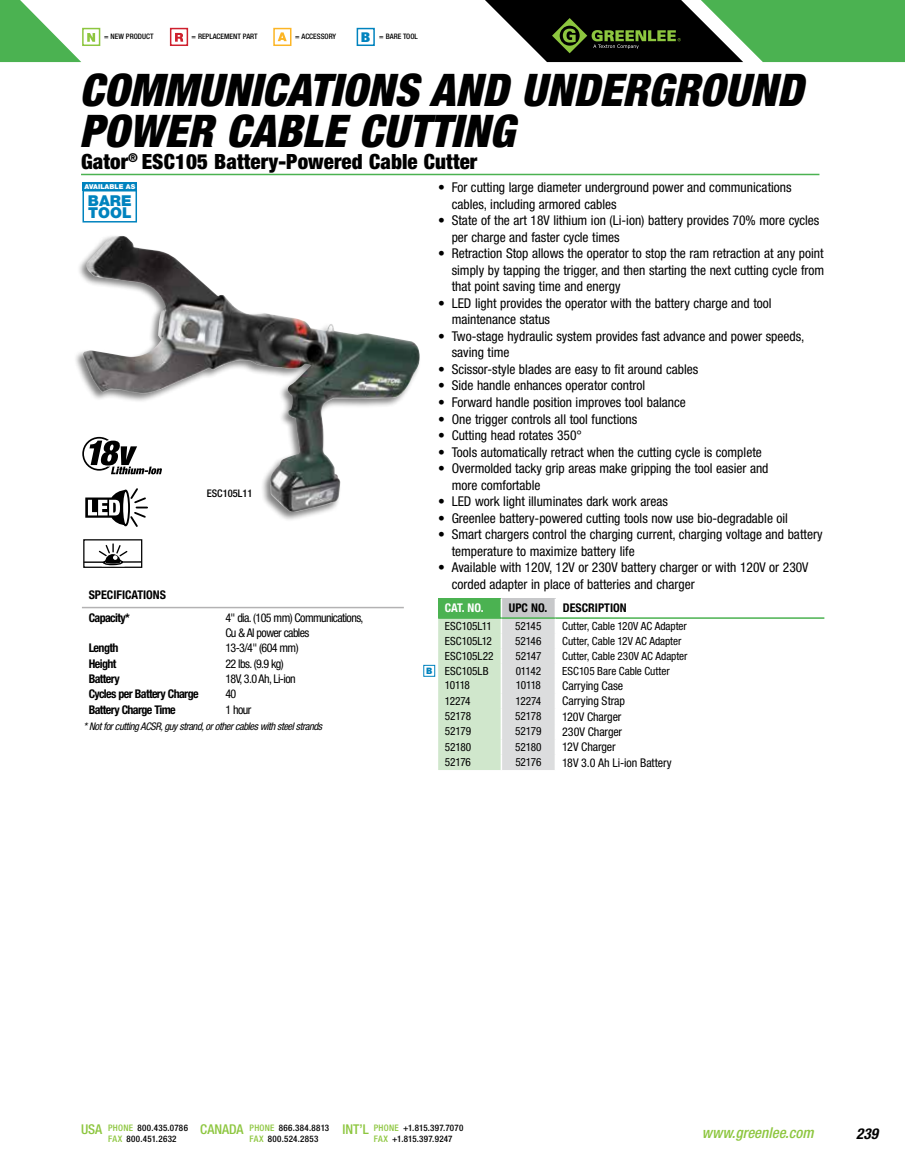
<style>
.page{position:relative;width:905px;height:1175px;background:#fff}
.page>*{position:absolute;margin:0;border:0;box-sizing:border-box;transform-origin:0 0}
.t1{font:italic 900 condensed 45px/41.1px "Helvetica Neue LT Std";letter-spacing:.005em;color:#000}
.t2{font:900 condensed 21px "Helvetica Neue LT Std";letter-spacing:.005em;color:#000}
.t3{font:italic 500 condensed 15px "Helvetica Neue LT Std";color:#8dc63f}
.t4{font:900 15px/12px "Helvetica Neue LT Std";color:#0083be}
.t5{font:italic 700 condensed 15px "Helvetica Neue LT Std";color:#000}
.t6{font:condensed 13.5px/16.5px "Helvetica Neue LT Std";color:#000}
.t7{font:500 condensed 13.5px "Helvetica Neue LT Std";color:#8dc63f}
.t8{font:condensed 12px "Helvetica Neue LT Std";letter-spacing:-.015em;color:#000}
.t9{font:700 condensed 12px "Helvetica Neue LT Std";letter-spacing:-.05em;color:#000}
.t10{font:condensed 12px/15px "Helvetica Neue LT Std";letter-spacing:-.05em;color:#000}
.t11{font:700 condensed 12px/22.8px "Helvetica Neue LT Std";color:#000}
.t12{font:700 condensed 12px "Helvetica Neue LT Std";color:#fff}
.t13{font:condensed 11.25px "Helvetica Neue LT Std";letter-spacing:-.005em;color:#000}
.t14{font:italic condensed 10.5px "Helvetica Neue LT Std";letter-spacing:-.04em;color:#000}
.t15{font:500 condensed 10.5px "Helvetica Neue LT Std";color:#000}
.t16{font:500 condensed 9px "Helvetica Neue LT Std";letter-spacing:.03em;color:#000}
.t17{font:900 condensed 8.85px "Helvetica Neue LT Std";color:#0083be;scale:1.23 1}
.t18{font:500 condensed 7.5px "Helvetica Neue LT Std";color:#000}
.t19{font:900 6.75px "Helvetica Neue LT Std";color:#fff}
.s1{font-weight:900;font-size:13.5px;color:#0083be}
.s2{color:#8dc63f}
</style>
<div class="page">
<svg style="left:95px;top:28px;width:5px;height:18px"></svg>
<svg style="left:0;top:0;width:95px;height:62px"></svg>
<div style="left:170px;top:28px;width:18px;height:18px;background:#fff;border:2px solid #cf202e"></div>
<svg style="left:175px;top:33px;width:8px;height:9px"></svg>
<div style="left:273px;top:28px;width:18px;height:18px;background:#fff;border:2px solid #fcb525"></div>
<svg style="left:278px;top:32px;width:9px;height:9px"></svg>
<div style="left:356px;top:28px;width:19px;height:18px;background:#fff;border:2px solid #0083be"></div>
<svg style="left:485px;top:0;width:419px;height:62px;background:#437043"></svg>
<hr style="left:81px;top:174px;width:738px;height:1px;background:#4bb251">
<hr style="left:82px;top:607px;width:322px;height:1px;background:#b3b2b3">
<div style="left:73px;top:234px;width:348px;height:288px;background:#000;opacity:.5"></div>
<img style="left:83px;top:236px;width:132px;height:157px">
<hr style="left:555px;top:617px;width:269px;height:2px;background:#4bb251">
<svg style="left:438px;top:598px;width:118px;height:172px;background:#cddecc"></svg>
<hr style="left:438px;top:617px;width:63px;height:2px;background:#4bb251">
<svg style="left:82px;top:437px;width:80px;height:37px"></svg>
<div style="left:83px;top:539px;width:59px;height:29px;border:1px solid #000"></div>
<svg style="left:83px;top:542px;width:60px;height:24px"></svg>
<svg style="left:85px;top:486px;width:64px;height:41px"></svg>
<div style="left:423px;top:665px;width:12px;height:12px;background:#fff;border:1px solid #0083be"></div>
<svg style="left:82px;top:190px;width:55px;height:32px"></svg>
<div style="left:83px;top:182px;width:54px;height:9px;background:#0083be"></div>
<p class="t18" style="left:104px;top:32px;width:51px">= NEW PRODUCT</p>
<p class="t18" style="left:191px;top:32px;width:68px">= REPLACEMENT PART</p>
<p class="t18" style="left:295px;top:32px;width:42px">= ACCESSORY</p>
<p class="t18" style="left:361px;top:31px;width:58px"><span class="s1">B</span> = BARE TOOL</p>
<h1 class="t1" style="left:79px;top:70px;width:725px">COMMUNICATIONS AND UNDERGROUND<br>POWER CABLE CUTTING</h1>
<h2 class="t2" style="left:81px;top:149px;width:398px">Gator<sup>®</sup> ESC105 Battery-Powered Cable Cutter</h2>
<p class="t6" style="left:451px;top:179px;width:341px;text-indent:-14px">• For cutting large diameter underground power and communications cables, including armored cables</p>
<p class="t6" style="left:451px;top:212px;width:369px;text-indent:-14px">• State of the art 18V lithium ion (Li-ion) battery provides 70% more cycles per charge and faster cycle times</p>
<p class="t6" style="left:451px;top:245px;width:374px;text-align:justify;text-indent:-14px">• Retraction Stop allows the operator to stop the ram retraction at any point simply by tapping the trigger, and then starting the next cutting cycle from that point saving time and energy</p>
<p class="t6" style="left:451px;top:295px;width:321px;text-indent:-14px">• LED light provides the operator with the battery charge and tool maintenance status</p>
<p class="t6" style="left:451px;top:328px;width:354px;text-indent:-14px">• Two-stage hydraulic system provides fast advance and power speeds, saving time</p>
<p class="t6" style="left:438px;top:361px;width:262px">• Scissor-style blades are easy to fit around cables</p>
<p class="t6" style="left:438px;top:377px;width:209px">• Side handle enhances operator control</p>
<p class="t6" style="left:438px;top:394px;width:249px">• Forward handle position improves tool balance</p>
<p class="t6" style="left:438px;top:410px;width:201px">• One trigger controls all tool functions</p>
<p class="t6" style="left:438px;top:427px;width:145px">• Cutting head rotates 350°</p>
<p class="t6" style="left:438px;top:443px;width:325px">• Tools automatically retract when the cutting cycle is complete</p>
<p class="t6" style="left:451px;top:460px;width:318px;text-indent:-14px">• Overmolded tacky grip areas make gripping the tool easier and more comfortable</p>
<p class="t6" style="left:438px;top:493px;width:231px">• LED work light illuminates dark work areas</p>
<p class="t6" style="left:438px;top:509px;width:351px">• Greenlee battery-powered cutting tools now use bio-degradable oil</p>
<p class="t6" style="left:451px;top:526px;width:372px;text-indent:-14px">• Smart chargers control the charging current, charging voltage and battery temperature to maximize battery life</p>
<p class="t6" style="left:451px;top:559px;width:358px;text-indent:-14px">• Available with 120V, 12V or 230V battery charger or with 120V or 230V corded adapter in place of batteries and charger</p>
<p class="t11" style="left:89px;top:583px;width:79px">SPECIFICATIONS<br>Capacity*</p>
<p class="t19" style="left:85px;top:183px;width:52px">AVAILABLE AS</p>
<p class="t4" style="left:88px;top:194px;width:45px">BARE<br>TOOL</p>
<p class="t15" style="left:207px;top:487px;width:47px">ESC105L11</p>
<p class="t12" style="left:445px;top:600px;width:40px">CAT. NO.</p>
<p class="t9" style="left:509px;top:600px;width:40px">UPC NO.</p>
<p class="t11" style="left:563px;top:596px;width:65px">DESCRIPTION</p>
<p class="t13" style="left:445px;top:619px;width:48px">ESC105L11</p>
<p class="t13" style="left:515px;top:619px;width:28px">52145</p>
<p class="t13" style="left:562px;top:619px;width:126px">Cutter, Cable 120V AC Adapter</p>
<p class="t13" style="left:445px;top:634px;width:49px">ESC105L12</p>
<p class="t13" style="left:515px;top:634px;width:28px">52146</p>
<p class="t13" style="left:562px;top:634px;width:121px">Cutter, Cable 12V AC Adapter</p>
<p class="t13" style="left:445px;top:649px;width:50px">ESC105L22</p>
<p class="t13" style="left:515px;top:649px;width:27px">52147</p>
<p class="t13" style="left:562px;top:649px;width:127px">Cutter, Cable 230V AC Adapter</p>
<p class="t13" style="left:445px;top:664px;width:45px">ESC105LB</p>
<p class="t13" style="left:515px;top:664px;width:27px">01142</p>
<p class="t13" style="left:562px;top:664px;width:109px">ESC105 Bare Cable Cutter</p>
<p class="t13" style="left:445px;top:679px;width:27px">10118</p>
<p class="t13" style="left:516px;top:679px;width:27px">10118</p>
<p class="t8" style="left:562px;top:679px;width:63px">Carrying Case</p>
<p class="t13" style="left:445px;top:694px;width:27px">12274</p>
<p class="t13" style="left:515px;top:694px;width:27px">12274</p>
<p class="t8" style="left:562px;top:694px;width:64px">Carrying Strap</p>
<p class="t13" style="left:445px;top:709px;width:28px">52178</p>
<p class="t13" style="left:515px;top:709px;width:28px">52178</p>
<p class="t8" style="left:562px;top:709px;width:61px">120V Charger</p>
<p class="t13" style="left:445px;top:725px;width:28px">52179</p>
<p class="t13" style="left:515px;top:725px;width:28px">52179</p>
<p class="t8" style="left:562px;top:724px;width:61px">230V Charger</p>
<p class="t13" style="left:445px;top:740px;width:28px">52180</p>
<p class="t13" style="left:515px;top:740px;width:28px">52180</p>
<p class="t8" style="left:562px;top:740px;width:55px">12V Charger</p>
<p class="t13" style="left:445px;top:755px;width:28px">52176</p>
<p class="t13" style="left:515px;top:755px;width:28px">52176</p>
<p class="t8" style="left:562px;top:755px;width:111px">18V 3.0 Ah Li-ion Battery</p>
<p class="t10" style="left:225px;top:610px;width:140px">4" dia. (105 mm) Communications,<br>Cu &amp; Al power cables</p>
<p class="t9" style="left:89px;top:641px;width:31px">Length</p>
<p class="t8" style="left:225px;top:641px;width:75px">13-3/4" (604 mm)</p>
<p class="t9" style="left:89px;top:656px;width:29px">Height</p>
<p class="t8" style="left:225px;top:656px;width:60px">22 lbs. (9.9 kg)</p>
<p class="t9" style="left:89px;top:671px;width:33px">Battery</p>
<p class="t10" style="left:225px;top:671px;width:72px">18V, 3.0 Ah, Li-ion</p>
<p class="t9" style="left:89px;top:687px;width:111px">Cycles per Battery Charge</p>
<p class="t8" style="left:225px;top:687px;width:12px">40</p>
<p class="t9" style="left:89px;top:702px;width:89px">Battery Charge Time</p>
<p class="t8" style="left:225px;top:702px;width:27px">1 hour</p>
<p class="t14" style="left:83px;top:720px;width:240px">* Not for cutting ACSR, guy strand, or other cables with steel strands</p>
<p class="t17" style="left:426px;top:665px;width:7px">B</p>
<p class="t7" style="left:81px;top:1121px;width:23px">USA</p>
<p class="t7" style="left:200px;top:1121px;width:45px">CANADA</p>
<p class="t7" style="left:342px;top:1121px;width:28px">INT’L</p>
<p class="t16" style="left:108px;top:1133px;width:70px"><span class="s2">FAX</span> 800.451.2632</p>
<p class="t16" style="left:249px;top:1133px;width:70px"><span class="s2">FAX</span> 800.524.2853</p>
<p class="t16" style="left:374px;top:1133px;width:80px"><span class="s2">FAX</span> +1.815.397.9247</p>
<p class="t16" style="left:108px;top:1122px;width:81px"><span class="s2">PHONE</span> 800.435.0786</p>
<p class="t16" style="left:249px;top:1122px;width:81px"><span class="s2">PHONE</span> 866.384.8813</p>
<p class="t16" style="left:374px;top:1122px;width:91px"><span class="s2">PHONE</span> +1.815.397.7070</p>
<p class="t3" style="left:701px;top:1124px;width:113px">www.greenlee.com</p>
<p class="t5" style="left:856px;top:1124px;width:23px">239</p>
</div>
